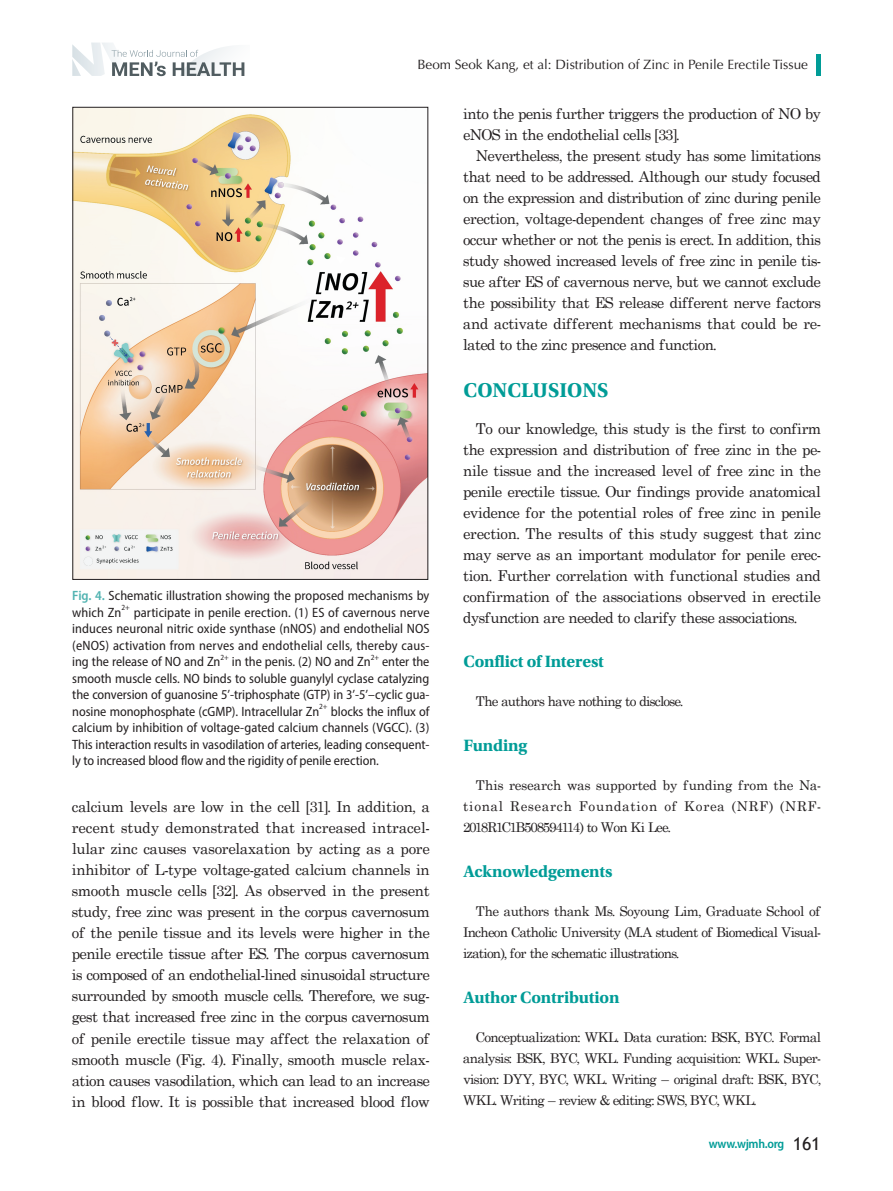
<style>
.page{position:relative;width:893px;height:1191px;background:#fff}
.page>*{position:absolute;margin:0;border:0;box-sizing:border-box;transform-origin:0 0}
.서론_1st{font:700 21px "Utopia Std";color:#009c97}
.작은_서론_5th{font:700 17.25px "Utopia Std";letter-spacing:-.01em;color:#009c97}
.본문{font:15px/21px "Century Schoolbook";letter-spacing:-.035em;color:#231f20;text-align:justify}
.그림설명{font:semi-condensed 13.5px/16.5px "Myriad Pro";letter-spacing:-.005em;color:#231f20;text-align:justify}
.작은_본문{font:13.5px/21px "Century Schoolbook";letter-spacing:-.05em;color:#231f20;text-align:justify}
.t1{font:13.5px "Optima LT Std";color:#231f20}
.t2{font:600 semi-condensed 12.75px "Myriad Pro";letter-spacing:-.025em;color:#009c97}
.그림설명-2{font:semi-condensed 7.8px "Myriad Pro";color:#231f20}
.s1{font-weight:600;color:#51b3b1}
.s2{font-family:"Trebuchet MS";font-weight:400;font-stretch:normal;font-size:18px;color:#231f20}
</style>
<div class="page">
<div style="left:816px;top:54px;width:5px;height:21px;background:#009c97"></div>
<svg style="left:72px;top:43px;width:173px;height:33px"></svg>
<img style="left:75px;top:109px;width:351px;height:468px">
<p class="t1" style="left:417px;top:57px;width:392px">Beom Seok Kang, et al: Distribution of Zinc in Penile Erectile Tissue</p>
<p class="그림설명" style="left:72px;top:587px;width:359px"><span class="s1">Fig. 4.</span> Schematic illustration showing the proposed mechanisms by which Zn</p>
<p class="그림설명-2" style="left:122px;top:603px;width:10px">2+</p>
<p class="그림설명" style="left:72px;top:604px;width:359px;text-indent:61px">participate in penile erection. (1) ES of cavernous nerve induces neuronal nitric oxide synthase (nNOS) and endothelial NOS (eNOS) activation from nerves and endothelial cells, thereby caus&shy;ing the release of NO and Zn</p>
<p class="그림설명-2" style="left:220px;top:652px;width:10px">2+</p>
<p class="그림설명" style="left:232px;top:653px;width:140px">in the penis. (2) NO and Zn</p>
<p class="그림설명-2" style="left:371px;top:652px;width:10px">2+</p>
<p class="그림설명" style="left:72px;top:653px;width:359px;text-indent:310px">enter the smooth muscle cells. NO binds to soluble guanylyl cyclase catalyzing the conversion of guanosine 5’-triphosphate (GTP) in 3’-5’–cyclic gua&shy;nosine monophosphate (cGMP). Intracellular Zn</p>
<p class="그림설명-2" style="left:319px;top:702px;width:10px">2+</p>
<p class="그림설명" style="left:72px;top:703px;width:359px;text-indent:259px">blocks the influx of calcium by inhibition of voltage-gated calcium channels (VGCC). (3)<br>This interaction results in vasodilation of arteries, leading consequent&shy;ly to increased blood flow and the rigidity of penile erection.</p>
<p class="본문" style="left:72px;top:795px;width:360px">calcium levels are low in the cell [31]. In addition, a recent study demonstrated that increased intracel&shy;lular zinc causes vasorelaxation by acting as a pore inhibitor of L-type voltage-gated calcium channels in smooth muscle cells [32]. As observed in the present study, free zinc was present in the corpus cavernosum of the penile tissue and its levels were higher in the penile erectile tissue after ES. The corpus cavernosum is composed of an endothelial-lined sinusoidal structure surrounded by smooth muscle cells. Therefore, we sug&shy;gest that increased free zinc in the corpus cavernosum of penile erectile tissue may affect the relaxation of smooth muscle (Fig. 4). Finally, smooth muscle relax&shy;ation causes vasodilation, which can lead to an increase in blood flow. It is possible that increased blood flow</p>
<p class="본문" style="left:463px;top:102px;width:359px">into the penis further triggers the production of NO by eNOS in the endothelial cells [33].</p>
<p class="본문" style="left:463px;top:144px;width:360px;text-indent:13px">Nevertheless, the present study has some limitations that need to be addressed. Although our study focused on the expression and distribution of zinc during penile erection, voltage-dependent changes of free zinc may occur whether or not the penis is erect. In addition, this study showed increased levels of free zinc in penile tis&shy;sue after ES of cavernous nerve, but we cannot exclude the possibility that ES release different nerve factors and activate different mechanisms that could be re&shy;lated to the zinc presence and function.</p>
<p class="서론_1st" style="left:464px;top:378px;width:146px">CONCLUSIONS</p>
<p class="본문" style="left:463px;top:417px;width:360px;text-indent:13px">To our knowledge, this study is the first to confirm the expression and distribution of free zinc in the pe&shy;nile tissue and the increased level of free zinc in the penile erectile tissue. Our findings provide anatomical evidence for the potential roles of free zinc in penile erection. The results of this study suggest that zinc may serve as an important modulator for penile erec&shy;tion. Further correlation with functional studies and confirmation of the associations observed in erectile dysfunction are needed to clarify these associations.</p>
<p class="작은_서론_5th" style="left:463px;top:651px;width:142px">Conflict of Interest</p>
<p class="작은_본문" style="left:476px;top:689px;width:209px">The authors have nothing to disclose.</p>
<p class="작은_서론_5th" style="left:463px;top:735px;width:65px">Funding</p>
<p class="작은_본문" style="left:463px;top:773px;width:360px;text-indent:13px">This research was supported by funding from the Na&shy;tional Research Foundation of Korea (NRF) (NRF-2018R1C1B508594114) to Won Ki Lee.</p>
<p class="작은_서론_5th" style="left:463px;top:861px;width:150px">Acknowledgements</p>
<p class="작은_본문" style="left:463px;top:899px;width:360px;text-indent:13px">The authors thank Ms. Soyoung Lim, Graduate School of Incheon Catholic University (M.A student of Biomedical Visual&shy;ization), for the schematic illustrations.</p>
<p class="작은_서론_5th" style="left:463px;top:987px;width:157px">Author Contribution</p>
<p class="작은_본문" style="left:463px;top:1025px;width:360px;text-indent:13px">Conceptualization: WKL. Data curation: BSK, BYC. Formal analysis: BSK, BYC, WKL. Funding acquisition: WKL. Super&shy;vision: DYY, BYC, WKL. Writing – original draft: BSK, BYC, WKL. Writing – review &amp; editing: SWS, BYC, WKL.</p>
<p class="t2" style="left:709px;top:1135px;width:113px">www.wjmh.org <span class="s2">161</span></p>
</div>
